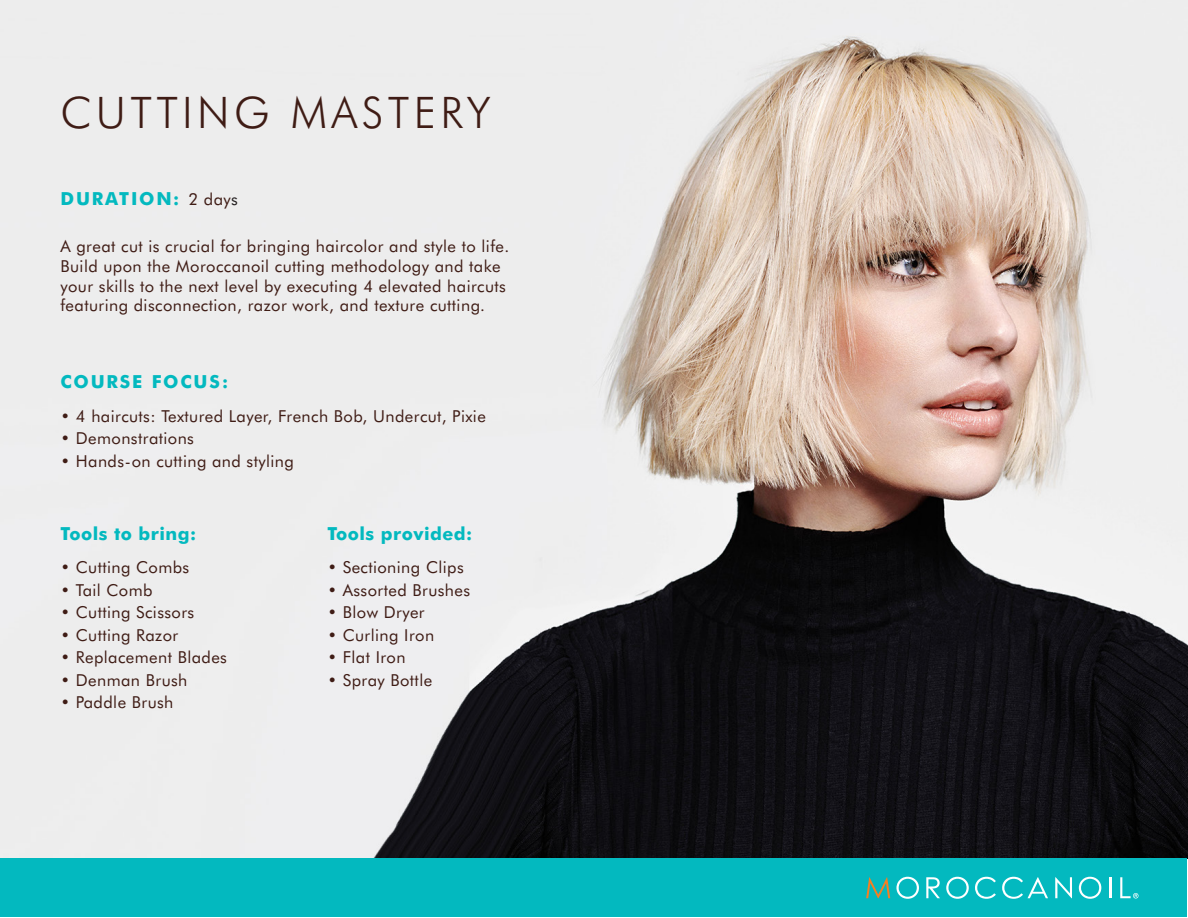
<style>
.page{position:relative;width:1188px;height:918px;background:#fff}
.page>*{position:absolute;margin:0;border:0;box-sizing:border-box;transform-origin:0 0}
.t1{font:300 43.5px "Futura BT";letter-spacing:.1em;color:#3f1c15}
.t2{font:800 18px "Futura BT";letter-spacing:.025em;color:#03b9bf}
.t3{font:800 18px "Futura BT";letter-spacing:.1em;color:#03b9bf}
.t4{font:16.5px/19.8px "Futura BT";letter-spacing:.025em;color:#3f1c15}
.s1{font-weight:400;font-size:16.5px;color:#3f1c15}
.s2{font-weight:400;font-size:16.5px;color:#231f20}
</style>
<div class="page">
<img style="left:1px;top:0;width:1187px;height:858px">
<div style="left:1px;top:858px;width:1186px;height:59px;background:#03b9bf"></div>
<svg style="left:866px;top:877px;width:24px;height:21px"></svg>
<svg style="left:896px;top:877px;width:23px;height:22px"></svg>
<svg style="left:926px;top:877px;width:14px;height:21px"></svg>
<svg style="left:946px;top:877px;width:23px;height:22px"></svg>
<svg style="left:975px;top:877px;width:21px;height:22px"></svg>
<svg style="left:1055px;top:877px;width:17px;height:21px"></svg>
<svg style="left:1079px;top:877px;width:22px;height:22px"></svg>
<hr style="left:1109px;top:877px;width:2px;height:21px;background:#fff">
<svg style="left:1002px;top:877px;width:46px;height:22px"></svg>
<svg style="left:1120px;top:877px;width:19px;height:22px"></svg>
<p class="t1" style="left:60px;top:83px;width:432px">CUTTING MASTERY</p>
<p class="t3" style="left:60px;top:186px;width:179px">DURATION: <span class="s1">2 day</span><span class="s2">s</span></p>
<p class="t4" style="left:60px;top:236px;width:450px">A great cut is crucial for bringing haircolor and style to life.<br>Build upon the Moroccanoil cutting methodology and take</p>
<p class="t4" style="left:60px;top:275px;width:447px">your skills to the next level by executing 4 elevated haircuts</p>
<p class="t4" style="left:60px;top:295px;width:426px">featuring disconnection, razor work, and texture cutting.</p>
<p class="t3" style="left:60px;top:368px;width:169px">COURSE FOCUS:</p>
<p class="t4" style="left:60px;top:405px;width:427px">• 4 haircuts: Textured Layer, French Bob, Undercut, Pixie</p>
<p class="t4" style="left:60px;top:428px;width:135px">• Demonstrations</p>
<p class="t4" style="left:60px;top:450px;width:235px">• Hands-on cutting and styling</p>
<p class="t2" style="left:60px;top:521px;width:137px">Tools to bring:</p>
<p class="t2" style="left:327px;top:521px;width:146px">Tools provided:</p>
<p class="t4" style="left:60px;top:557px;width:130px">• Cutting Combs</p>
<p class="t4" style="left:60px;top:579px;width:94px">• Tail Comb</p>
<p class="t4" style="left:60px;top:602px;width:135px">• Cutting Scissors</p>
<p class="t4" style="left:60px;top:624px;width:119px">• Cutting Razor</p>
<p class="t4" style="left:60px;top:647px;width:168px">• Replacement Blades</p>
<p class="t4" style="left:60px;top:669px;width:129px">• Denman Brush</p>
<p class="t4" style="left:60px;top:692px;width:115px">• Paddle Brush</p>
<p class="t4" style="left:327px;top:557px;width:138px">• Sectioning Clips</p>
<p class="t4" style="left:327px;top:579px;width:144px">• Assorted Brushes</p>
<p class="t4" style="left:327px;top:602px;width:99px">• Blow Dryer</p>
<p class="t4" style="left:327px;top:624px;width:108px">• Curling Iron</p>
<p class="t4" style="left:327px;top:647px;width:80px">• Flat Iron</p>
<p class="t4" style="left:327px;top:669px;width:106px">• Spray Bottle</p>
</div>
